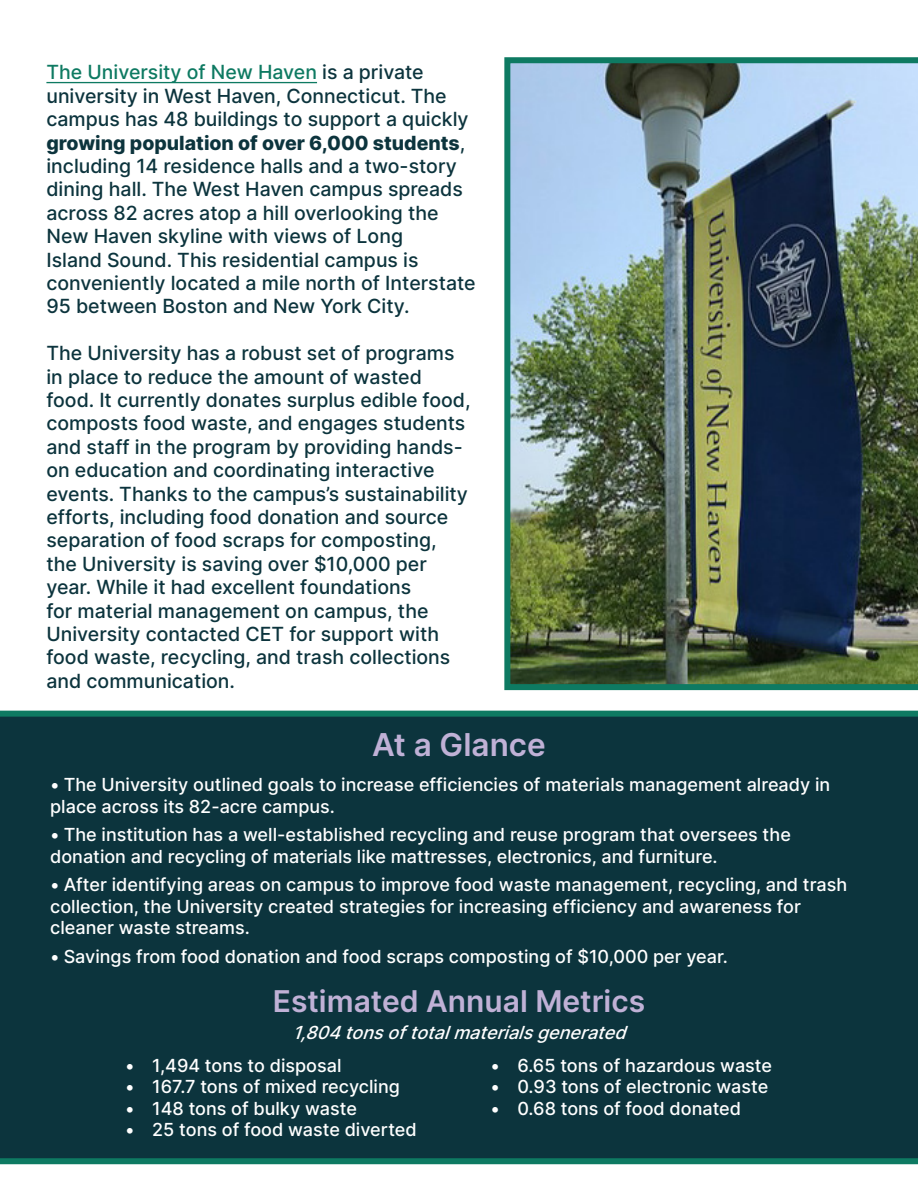
<style>
.page{position:relative;width:918px;height:1188px;background:#fff}
.page>*{position:absolute;margin:0;border:0;box-sizing:border-box;transform-origin:0 0}
.t1{font:600 31.5px "Inter";color:#c0b1d6}
.t2{font:600 30px "Inter";color:#c0b1d6}
.t3{font:500 19.5px/23.4px "Inter";color:#0c343d}
.t4{font:500 18px/21.6px "Inter";color:#fff}
.t5{font:italic 500 18px "Inter";color:#fff}
.s1{color:#0e7a62}
.s2{font-weight:800}
</style>
<div class="page">
<img style="left:504px;top:57px;width:414px;height:633px">
<hr style="left:46px;top:82px;width:271px;height:1px;background:#0e7a62">
<div style="left:0;top:711px;width:918px;height:453px;background:#0c343d"></div>
<p class="t3" style="left:46px;top:60px;width:431px"><span class="s1">The University of New Haven</span> is a private university in West Haven, Connecticut. The campus has 48 buildings to support a quickly <span class="s2">growing population of over 6,000 students</span>, including 14 residence halls and a two-story dining hall. The West Haven campus spreads across 82 acres atop a hill overlooking the New Haven skyline with views of Long<br>Island Sound. This residential campus is conveniently located a mile north of Interstate 95 between Boston and New York City.</p>
<p class="t3" style="left:46px;top:341px;width:426px">The University has a robust set of programs in place to reduce the amount of wasted food. It currently donates surplus edible food, composts food waste, and engages students and staff in the program by providing hands&shy;on education and coordinating interactive events. Thanks to the campus’s sustainability efforts, including food donation and source separation of food scraps for composting, the University is saving over $10,000 per year. While it had excellent foundations<br>for material management on campus, the University contacted CET for support with food waste, recycling, and trash collections and communication.</p>
<p class="t1" style="left:372px;top:721px;width:175px">At a Glance</p>
<p class="t4" style="left:50px;top:774px;width:782px">• The University outlined goals to increase efficiencies of materials management already in place across its 82-acre campus.</p>
<p class="t4" style="left:50px;top:824px;width:742px">• The institution has a well-established recycling and reuse program that oversees the donation and recycling of materials like mattresses, electronics, and furniture.</p>
<p class="t4" style="left:50px;top:873px;width:799px">• After identifying areas on campus to improve food waste management, recycling, and trash collection, the University created strategies for increasing efficiency and awareness for cleaner waste streams.</p>
<p class="t4" style="left:50px;top:945px;width:679px">• Savings from food donation and food scraps composting of $10,000 per year.</p>
<p class="t2" style="left:273px;top:979px;width:374px">Estimated Annual Metrics</p>
<p class="t5" style="left:293px;top:1020px;width:343px">1,804tonsoftotalmaterialsgenerated</p>
<p class="t4" style="left:125px;top:1054px;width:218px">• 1,494 tons to disposal</p>
<p class="t4" style="left:125px;top:1075px;width:276px">• 167.7 tons of mixed recycling</p>
<p class="t4" style="left:125px;top:1097px;width:233px">• 148 tons of bulky waste</p>
<p class="t4" style="left:125px;top:1119px;width:293px">• 25 tons of food waste diverted</p>
<p class="t4" style="left:490px;top:1054px;width:283px">• 6.65 tons of hazardous waste</p>
<p class="t4" style="left:490px;top:1075px;width:279px">• 0.93 tons of electronic waste</p>
<p class="t4" style="left:490px;top:1097px;width:252px">• 0.68 tons of food donated</p>
</div>
